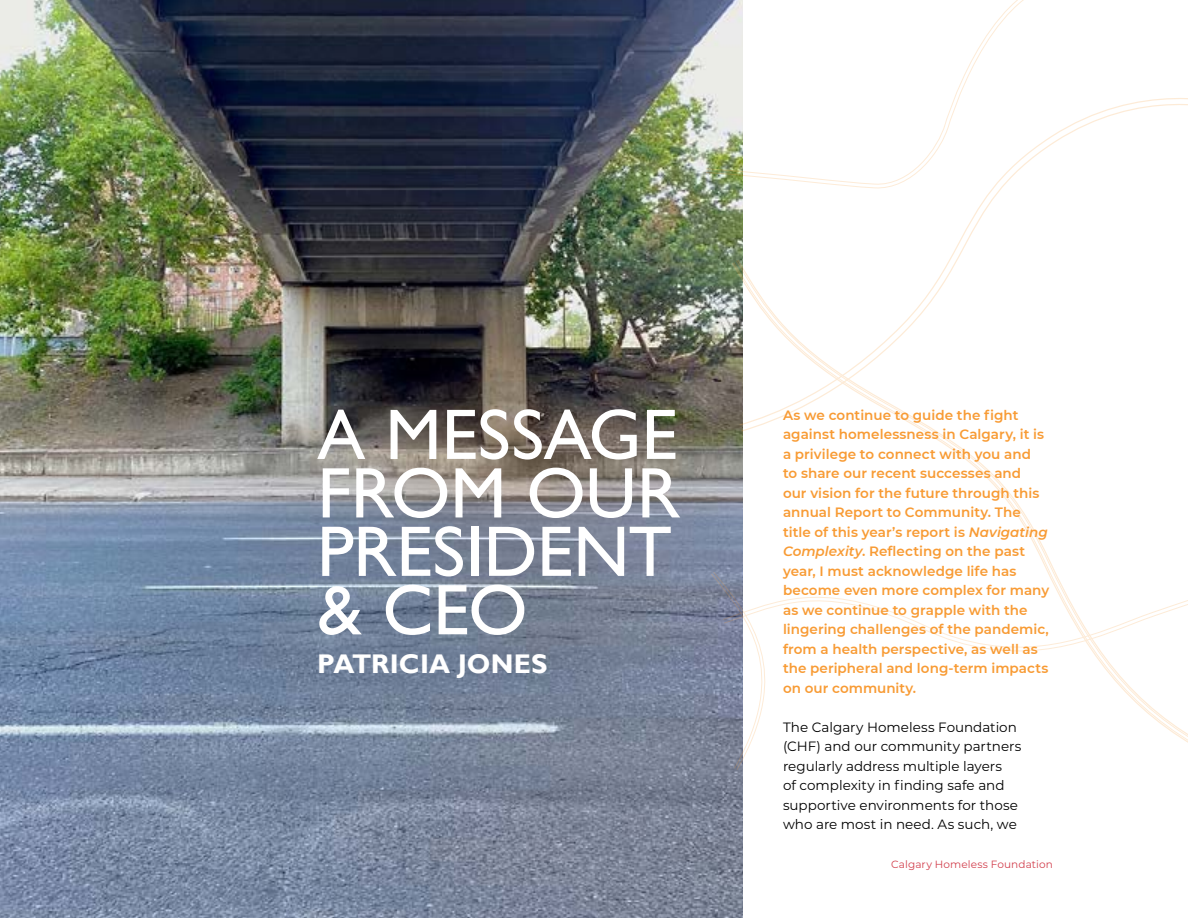
<style>
.page{position:relative;width:1188px;height:918px;background:#fff}
.page>*{position:absolute;margin:0;border:0;box-sizing:border-box;transform-origin:0 0}
.t1{font:72px/58.5px "Gill Sans";letter-spacing:-.005em;color:#fff;text-align:justify}
.t2{font:700 27px "Gill Sans";letter-spacing:.005em;color:#fff}
.t3{font:600 13.5px/19.5px "Montserrat";letter-spacing:.005em;color:#f89b34}
.t4{font:13.5px/19.5px "Montserrat";color:#000}
.t5{font:10.5px "Montserrat";letter-spacing:.01em;color:#d23f4d}
.s1{font-style:italic}
</style>
<div class="page">
<svg style="left:950px;top:98px;width:238px;height:160px"></svg>
<svg style="left:794px;top:262px;width:394px;height:481px"></svg>
<svg style="left:794px;top:476px;width:394px;height:196px"></svg>
<svg style="left:794px;top:0;width:268px;height:191px"></svg>
<img style="left:0;top:0;width:794px;height:918px">
<h1 class="t1" style="left:317px;top:407px;width:365px">A MESSAGE FROM OUR PRESIDENT &amp; CEO</h1>
<h2 class="t2" style="left:317px;top:648px;width:232px">PATRICIA JONES</h2>
<p class="t3" style="left:783px;top:405px;width:268px">As we continue to guide the fight against homelessness in Calgary, it is a privilege to connect with you and<br>to share our recent successes and<br>our vision for the future through this annual Report to Community. The title of this year’s report is <span class="s1">Navigating Complexity</span>. Reflecting on the past year, I must acknowledge life has become even more complex for many as we continue to grapple with the lingering challenges of the pandemic, from a health perspective, as well as the peripheral and long-term impacts on our community.</p>
<p class="t4" style="left:783px;top:717px;width:240px">The Calgary Homeless Foundation (CHF) and our community partners regularly address multiple layers<br>of complexity in finding safe and supportive environments for those who are most in need. As such, we</p>
<p class="t5" style="left:891px;top:858px;width:163px">Calgary Homeless Foundation</p>
</div>
